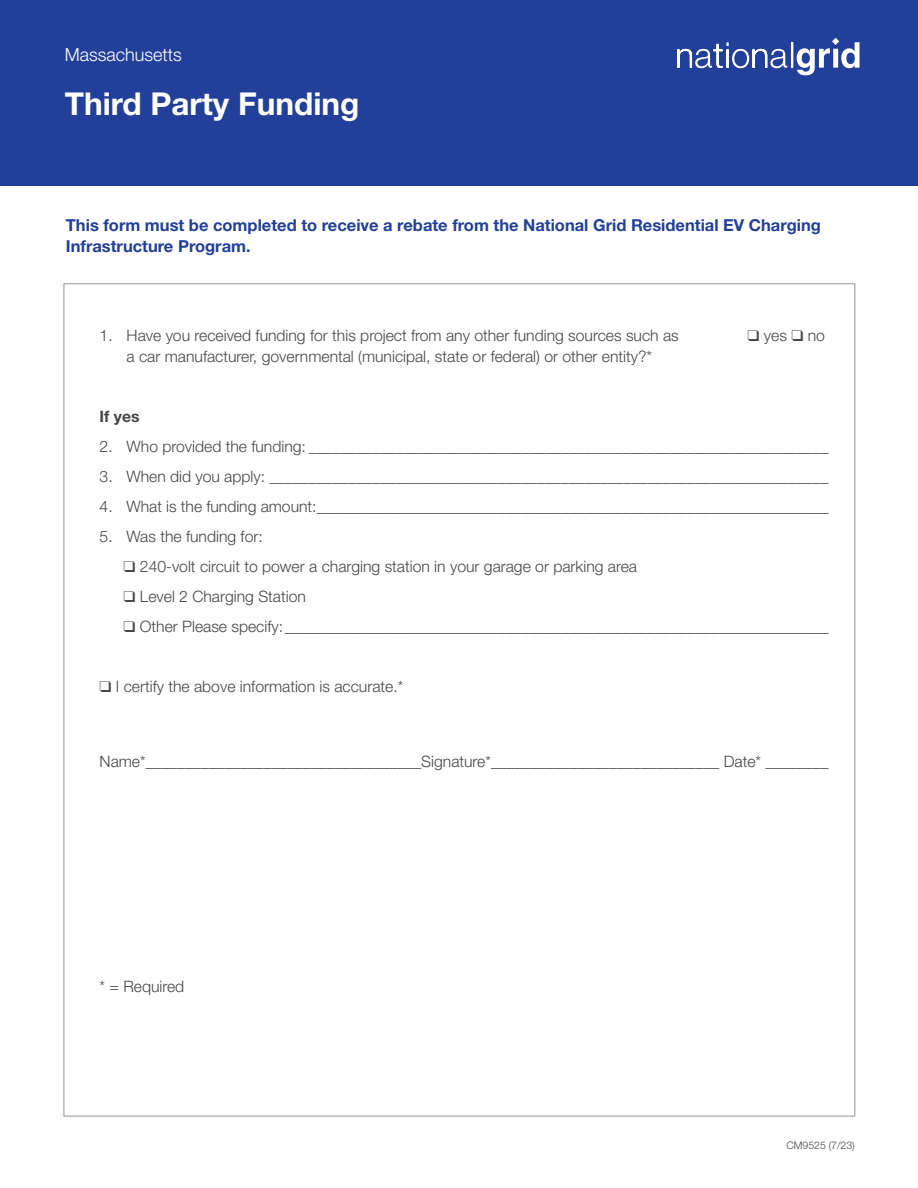
<style>
.page{position:relative;width:918px;height:1188px;background:#fff}
.page>*{position:absolute;margin:0;border:0;box-sizing:border-box;transform-origin:0 0}
.t1{font:700 31.5px "Helvetica Neue LT Std";color:#fff}
.t2{font:300 18px "Helvetica Neue LT Std";color:#fff}
.t3{font:700 16.5px/21px "Helvetica Neue LT Std";color:#223f99}
.t4{font:300 15.75px "Helvetica Neue LT Std";color:#454647}
.t5{font:700 15.75px "Helvetica Neue LT Std";color:#454647}
.t6{font:300 10.5px "Helvetica Neue LT Std";color:#454647}
</style>
<div class="page">
<div style="left:0;top:0;width:918px;height:185px;background:#223f99"></div>
<svg style="left:677px;top:38px;width:183px;height:37px"></svg>
<p class="t2" style="left:65px;top:44px;width:118px">Massachusetts</p>
<h1 class="t1" style="left:65px;top:85px;width:296px">Third Party Funding</h1>
<p class="t3" style="left:66px;top:214px;width:757px">This form must be completed to receive a rebate from the National Grid Residential EV Charging<br>Infrastructure Program.</p>
<p class="t4" style="left:100px;top:326px;width:581px">1. Have you received funding for this project from any other funding sources such as</p>
<p class="t4" style="left:748px;top:326px;width:79px">❑ yes ❑ no</p>
<p class="t4" style="left:127px;top:347px;width:527px">a car manufacturer, governmental (municipal, state or federal) or other entity?*</p>
<p class="t5" style="left:100px;top:407px;width:41px">If yes</p>
<p class="t4" style="left:100px;top:437px;width:730px">2. Who provided the funding: __________________________________________________________________</p>
<p class="t4" style="left:100px;top:467px;width:730px">3. When did you apply: _______________________________________________________________________</p>
<p class="t4" style="left:100px;top:497px;width:730px">4. What is the funding amount:_________________________________________________________________</p>
<p class="t4" style="left:100px;top:527px;width:165px">5. Was the funding for:</p>
<p class="t4" style="left:124px;top:557px;width:515px">❑ 240-volt circuit to power a charging station in your garage or parking area</p>
<p class="t4" style="left:124px;top:587px;width:184px">❑ Level 2 Charging Station</p>
<p class="t4" style="left:124px;top:617px;width:707px">❑ Other Please specify: _____________________________________________________________________</p>
<p class="t4" style="left:100px;top:677px;width:305px">❑ I certify the above information is accurate.*</p>
<p class="t4" style="left:100px;top:752px;width:731px">Name*___________________________________Signature*_____________________________ Date* ________</p>
<p class="t4" style="left:100px;top:977px;width:86px">* = Required</p>
<p class="t6" style="left:786px;top:1139px;width:70px">CM9525 (7/23)</p>
</div>
